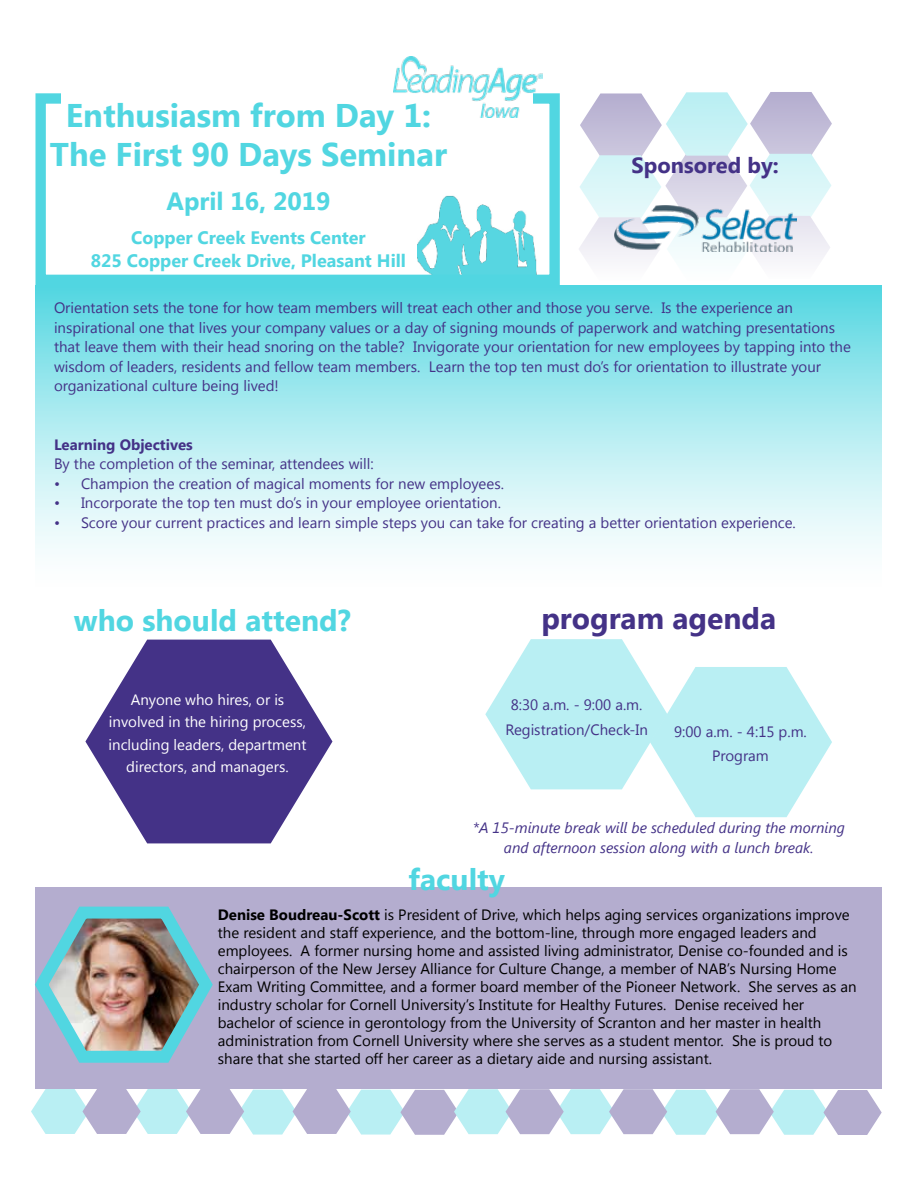
<style>
.page{position:relative;width:918px;height:1188px;background:#fff}
.page>*{position:absolute;margin:0;border:0;box-sizing:border-box;transform-origin:0 0}
.t1{font:700 32.85px/39.3px "Segoe UI";color:#51d6e1;text-align:center}
.t2{font:700 30px "Segoe UI";color:#51d6e1}
.t3{font:700 30px "Segoe UI";color:#443287}
.t4{font:700 24.9px "Segoe UI";color:#51d6e1}
.t5{font:700 21.9px "Segoe UI";color:#443287}
.t6{font:700 18px/22.6px "Segoe UI";color:#51d6e1;text-align:center}
.t7{font:15px/19.5px "Segoe UI";color:#443287;text-align:center}
.t8{font:15px/18px "Segoe UI";color:#000}
.t9{font:15px/22.5px "Segoe UI";color:#fff;text-align:center}
.t10{font:italic 15px/19.5px "Segoe UI";color:#443287;text-align:center}
.t11{font:700 15px "Segoe UI";color:#443287}
.s1{font-weight:700}
</style>
<div class="page">
<div style="left:35px;top:285px;width:847px;height:302px;background:linear-gradient(to bottom,#5bd8e2,#fff)"></div>
<img style="left:417px;top:195px;width:120px;height:79px">
<div style="left:35px;top:93px;width:525px;height:192px;border:10px solid #51d6e1"></div>
<div style="left:61px;top:76px;width:472px;height:50px;background:#fff"></div>
<img style="left:394px;top:56px;width:148px;height:61px">
<svg style="left:579px;top:92px;width:253px;height:167px"></svg>
<img style="left:614px;top:206px;width:182px;height:45px">
<div style="left:35px;top:887px;width:847px;height:202px;background:#b4adcf"></div>
<img style="left:35px;top:906px;width:178px;height:157px">
<svg style="left:31px;top:1089px;width:851px;height:46px"></svg>
<svg style="left:85px;top:640px;width:247px;height:203px;fill:#443287"></svg>
<svg style="left:485px;top:639px;width:347px;height:178px"></svg>
<h1 class="t1" style="left:50px;top:94px;width:399px">Enthusiasm from Day 1:<br>The First 90 Days Seminar</h1>
<h3 class="t4" style="left:166px;top:183px;width:165px">April 16, 2019</h3>
<p class="t6" style="left:91px;top:226px;width:317px">Copper Creek Events Center<br>825 Copper Creek Drive, Pleasant Hill</p>
<h3 class="t5" style="left:632px;top:150px;width:149px">Sponsored by:</h3>
<p class="t7" style="left:54px;top:297px;width:798px;text-align:left">Orientation sets the tone for how team members will treat each other and those you serve. Is the experience an inspirational one that lives your company values or a day of signing mounds of paperwork and watching presentations that leave them with their head snoring on the table? Invigorate your orientation for new employees by tapping into the wisdom of leaders, residents and fellow team members. Learn the top ten must do’s for orientation to illustrate your organizational culture being lived!</p>
<p class="t11" style="left:54px;top:434px;width:140px">Learning Objectives</p>
<p class="t7" style="left:54px;top:453px;width:321px">By the completion of the seminar, attendees will:</p>
<p class="t7" style="left:54px;top:473px;width:451px">• Champion the creation of magical moments for new employees.</p>
<p class="t7" style="left:54px;top:492px;width:449px">• Incorporate the top ten must do’s in your employee orientation.</p>
<p class="t7" style="left:54px;top:512px;width:743px">• Score your current practices and learn simple steps you can take for creating a better orientation experience.</p>
<h2 class="t2" style="left:74px;top:599px;width:279px">who should attend?</h2>
<p class="t9" style="left:109px;top:687px;width:199px">Anyone who hires, or is involved in the hiring process, including leaders, department directors, and managers.</p>
<h2 class="t3" style="left:541px;top:597px;width:236px">program agenda</h2>
<p class="t7" style="left:505px;top:691px;width:144px;line-height:25.5px">8:30 a.m. - 9:00 a.m.<br>Registration/Check-In</p>
<p class="t7" style="left:674px;top:719px;width:134px;line-height:24px">9:00 a.m. - 4:15 p.m.<br>Program</p>
<p class="t10" style="left:473px;top:818px;width:374px">*A 15-minute break will be scheduled during the morning and afternoon session along with a lunch break.</p>
<h2 class="t2" style="left:409px;top:858px;width:98px">faculty</h2>
<p class="t8" style="left:218px;top:905px;width:640px"><span class="s1">Denise Boudreau-Scott</span> is President of Drive, which helps aging services organizations improve the resident and staff experience, and the bottom-line, through more engaged leaders and employees. A former nursing home and assisted living administrator, Denise co-founded and is chairperson of the New Jersey Alliance for Culture Change, a member of NAB’s Nursing Home Exam Writing Committee, and a former board member of the Pioneer Network. She serves as an industry scholar for Cornell University’s Institute for Healthy Futures. Denise received her bachelor of science in gerontology from the University of Scranton and her master in health administration from Cornell University where she serves as a student mentor. She is proud to share that she started off her career as a dietary aide and nursing assistant.</p>
</div>
